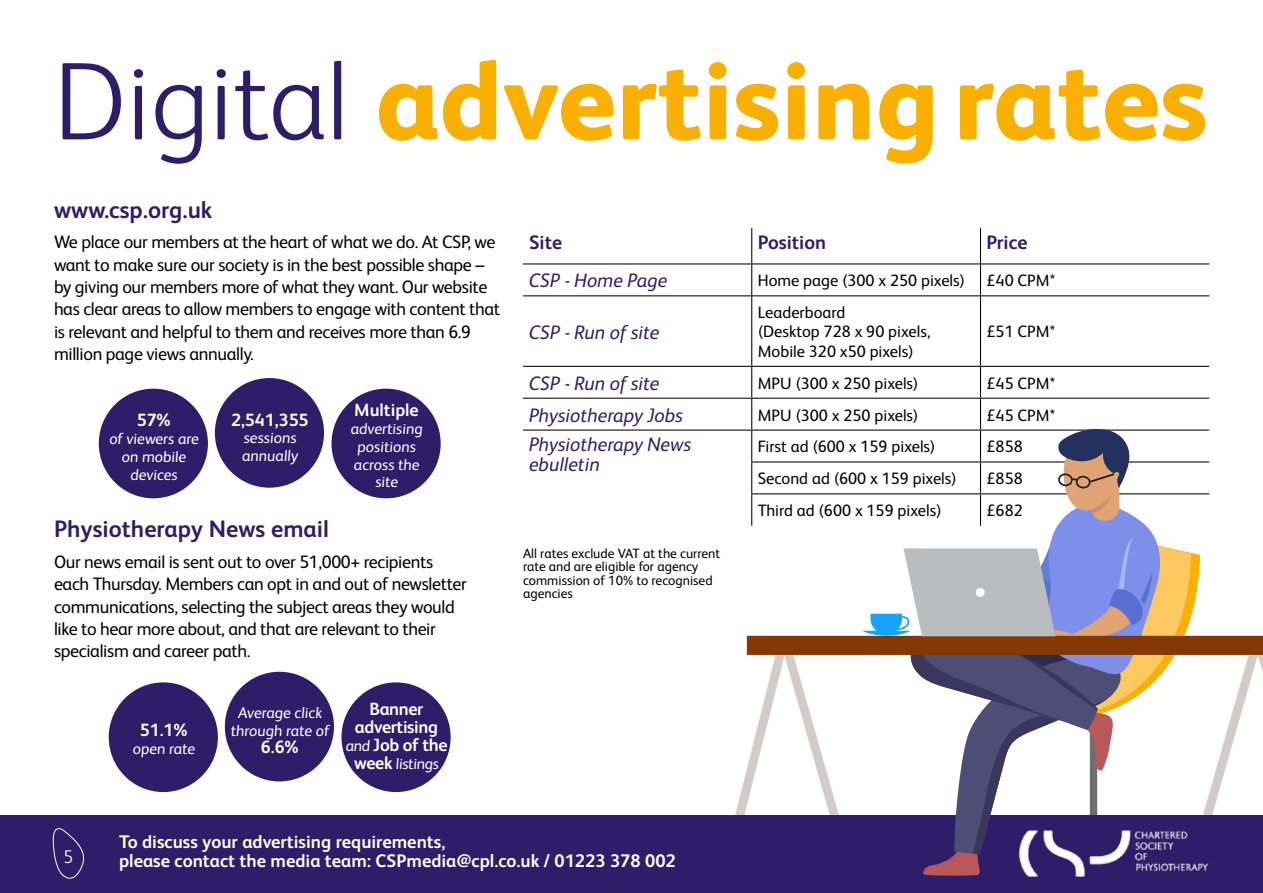
<style>
.page{position:relative;width:1263px;height:893px;background:#fff}
.page>*{position:absolute;margin:0;border:0;box-sizing:border-box;transform-origin:0 0}
.t1{font:800 110.85px "FS Albert Pro";color:#f9b000}
.t2{font:700 23.85px "FS Albert Pro";color:#2e1d69}
.t3{font:italic 19.5px/19.5px "FS Albert Pro";color:#2e1d69}
.t4{font:700 19.5px "FS Albert Pro";color:#2e1d69}
.t5{font:300 18.45px "FS Albert Pro";color:#fff}
.t6{font:700 18.3px/18.3px "FS Albert Pro";color:#fff}
.t7{font:18px/22.4px "FS Albert Pro";letter-spacing:-.02em;color:#000}
.t8{font:700 17.7px/17.9px "FS Albert Pro";letter-spacing:-.02em;color:#fff;text-align:center}
.t9{font:700 17.7px "FS Albert Pro";color:#fff}
.t10{font:16.5px/19.5px "FS Albert Pro";color:#000}
.t11{font:15.6px/17.9px "FS Albert Pro";color:#fff;text-align:center}
.t12{font:13.5px/13.5px "FS Albert Pro";color:#000}
.s1{font-weight:300;color:#2e1d69}
.s2{font-weight:400;font-size:15.6px}
.s3{font-weight:700;font-size:17.7px}
</style>
<div class="page">
<svg style="left:735px;top:635px;width:528px;height:180px"></svg>
<hr style="left:751px;top:228px;width:1px;height:35px;background:#000">
<hr style="left:980px;top:228px;width:1px;height:35px;background:#000">
<hr style="left:523px;top:263px;width:229px;height:1px;background:#000">
<hr style="left:752px;top:263px;width:228px;height:1px;background:#000">
<hr style="left:751px;top:264px;width:1px;height:31px;background:#000">
<hr style="left:980px;top:263px;width:229px;height:1px;background:#000">
<hr style="left:980px;top:264px;width:1px;height:31px;background:#000">
<hr style="left:523px;top:295px;width:229px;height:1px;background:#000">
<hr style="left:752px;top:295px;width:228px;height:1px;background:#000">
<hr style="left:751px;top:296px;width:1px;height:70px;background:#000">
<hr style="left:980px;top:295px;width:229px;height:1px;background:#000">
<hr style="left:980px;top:296px;width:1px;height:70px;background:#000">
<hr style="left:523px;top:366px;width:229px;height:1px;background:#000">
<hr style="left:752px;top:366px;width:228px;height:1px;background:#000">
<hr style="left:751px;top:367px;width:1px;height:31px;background:#000">
<hr style="left:980px;top:366px;width:229px;height:1px;background:#000">
<hr style="left:980px;top:367px;width:1px;height:31px;background:#000">
<hr style="left:523px;top:398px;width:229px;height:1px;background:#000">
<hr style="left:752px;top:398px;width:228px;height:1px;background:#000">
<hr style="left:751px;top:399px;width:1px;height:31px;background:#000">
<hr style="left:980px;top:398px;width:229px;height:1px;background:#000">
<hr style="left:980px;top:399px;width:1px;height:31px;background:#000">
<hr style="left:523px;top:430px;width:229px;height:1px;background:#000">
<hr style="left:752px;top:430px;width:228px;height:1px;background:#000">
<hr style="left:751px;top:431px;width:1px;height:30px;background:#000">
<hr style="left:980px;top:430px;width:229px;height:1px;background:#000">
<hr style="left:751px;top:461px;width:229px;height:1px;background:#000">
<hr style="left:751px;top:462px;width:1px;height:31px;background:#000">
<hr style="left:980px;top:461px;width:229px;height:1px;background:#000">
<hr style="left:751px;top:493px;width:229px;height:1px;background:#000">
<hr style="left:751px;top:494px;width:1px;height:32px;background:#000">
<hr style="left:980px;top:493px;width:229px;height:1px;background:#000">
<div style="left:0;top:815px;width:1263px;height:78px;background:#2e1d69"></div>
<img style="left:1027px;top:831px;width:182px;height:46px">
<svg style="left:52px;top:828px;width:33px;height:51px"></svg>
<svg style="left:1176px;top:553px;width:24px;height:165px"></svg>
<svg style="left:1176px;top:549px;width:15px;height:167px"></svg>
<div style="left:747px;top:636px;width:516px;height:19px;background:#853805"></div>
<svg style="left:862px;top:429px;width:314px;height:447px"></svg>
<div style="left:99px;top:389px;width:109px;height:109px;background:#2e1d69;border-radius:50%"></div>
<div style="left:109px;top:682px;width:109px;height:110px;background:#2e1d69;border-radius:50%"></div>
<div style="left:215px;top:378px;width:109px;height:110px;background:#2e1d69;border-radius:50%"></div>
<div style="left:225px;top:672px;width:109px;height:109px;background:#2e1d69;border-radius:50%"></div>
<div style="left:331px;top:389px;width:110px;height:109px;background:#2e1d69;border-radius:50%"></div>
<div style="left:341px;top:682px;width:110px;height:110px;background:#2e1d69;border-radius:50%"></div>
<h1 class="t1" style="left:54px;top:14px;width:1155px"><span class="s1">Digital</span> advertising rates</h1>
<h2 class="t2" style="left:54px;top:193px;width:160px">www.csp.org.uk</h2>
<p class="t7" style="left:54px;top:230px;width:448px">We place our members at the heart of what we do. At CSP, we want to make sure our society is in the best possible shape – by giving our members more of what they want. Our website has clear areas to allow members to engage with content that is relevant and helpful to them and receives more than 6.9 million page views annually.</p>
<p class="t4" style="left:529px;top:229px;width:35px">Site</p>
<p class="t4" style="left:758px;top:229px;width:70px">Position</p>
<p class="t4" style="left:986px;top:229px;width:42px">Price</p>
<p class="t3" style="left:529px;top:270px;width:140px">CSP - Home Page</p>
<p class="t10" style="left:758px;top:270px;width:209px">Home page (300 x 250 pixels)</p>
<p class="t10" style="left:986px;top:270px;width:70px">£40 CPM*</p>
<p class="t3" style="left:529px;top:321px;width:132px">CSP - Run of site</p>
<p class="t10" style="left:758px;top:301px;width:174px">Leaderboard<br>(Desktop 728 x 90 pixels,<br>Mobile 320 x50 pixels)</p>
<p class="t10" style="left:986px;top:321px;width:70px">£51 CPM*</p>
<p class="t3" style="left:529px;top:372px;width:132px">CSP - Run of site</p>
<p class="t10" style="left:758px;top:372px;width:162px">MPU (300 x 250 pixels)</p>
<p class="t10" style="left:986px;top:372px;width:70px">£45 CPM*</p>
<p class="t3" style="left:529px;top:404px;width:155px">Physiotherapy Jobs</p>
<p class="t10" style="left:758px;top:404px;width:162px">MPU (300 x 250 pixels)</p>
<p class="t10" style="left:986px;top:404px;width:70px">£45 CPM*</p>
<p class="t3" style="left:529px;top:434px;width:164px">Physiotherapy News ebulletin</p>
<p class="t10" style="left:758px;top:436px;width:179px">First ad (600 x 159 pixels)</p>
<p class="t10" style="left:986px;top:436px;width:38px">£858</p>
<p class="t10" style="left:758px;top:468px;width:201px">Second ad (600 x 159 pixels)</p>
<p class="t10" style="left:986px;top:468px;width:38px">£858</p>
<p class="t10" style="left:758px;top:500px;width:185px">Third ad (600 x 159 pixels)</p>
<p class="t10" style="left:986px;top:500px;width:38px">£682</p>
<p class="t9" style="left:354px;top:397px;width:66px">Multiple</p>
<p class="t11" style="left:350px;top:418px;width:75px">advertising positions across the site</p>
<p class="t8" style="left:231px;top:410px;width:79px">2,541,355</p>
<p class="t11" style="left:242px;top:428px;width:59px;text-align:left">sessions annually</p>
<p class="t8" style="left:137px;top:410px;width:36px">57%</p>
<p class="t11" style="left:109px;top:429px;width:93px">of viewers are on mobile devices</p>
<h2 class="t2" style="left:54px;top:512px;width:276px">Physiotherapy News email</h2>
<p class="t7" style="left:54px;top:549px;width:414px">Our news email is sent out to over 51,000+ recipients each Thursday. Members can opt in and out of newsletter communications, selecting the subject areas they would like to hear more about, and that are relevant to their specialism and career path.</p>
<p class="t12" style="left:523px;top:545px;width:199px">All rates exclude VAT at the current rate and are eligible for agency commission of 10% to recognised agencies</p>
<p class="t5" style="left:63px;top:844px;width:11px">5</p>
<p class="t8" style="left:140px;top:721px;width:49px">51.1%</p>
<p class="t11" style="left:132px;top:739px;width:66px">open rate</p>
<p class="t11" style="left:230px;top:702px;width:102px">Average click through rate of</p>
<p class="t8" style="left:261px;top:737px;width:39px">6.6%</p>
<p class="t8" style="left:345px;top:699px;width:104px">Banner advertising <span class="s2">and</span> Job of the</p>
<p class="t11" style="left:354px;top:753px;width:88px"><span class="s3">week</span> listings</p>
<p class="t6" style="left:119px;top:832px;width:558px">To discuss your advertising requirements,<br>please contact the media team: CSPmedia@cpl.co.uk / 01223 378 002</p>
</div>
